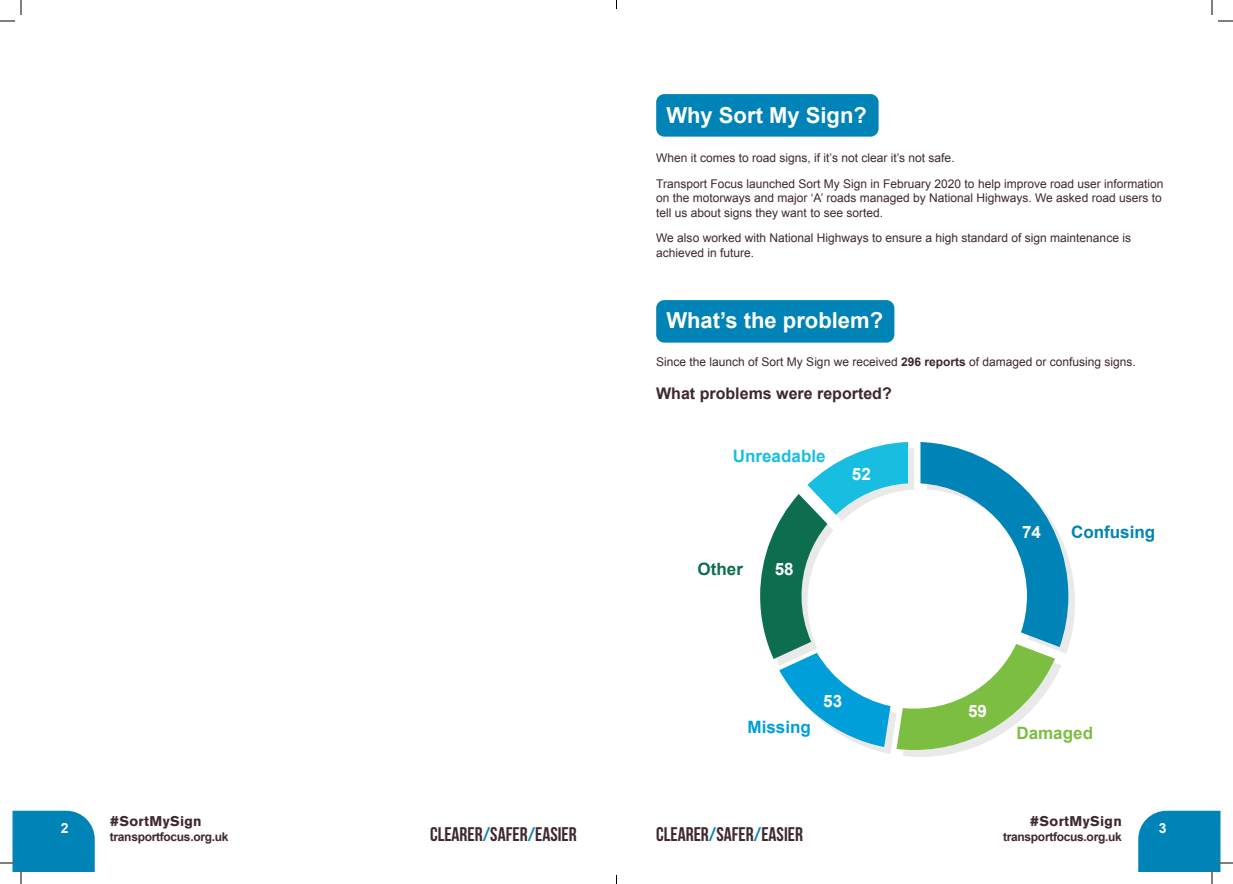
<style>
.page{position:relative;width:1233px;height:884px;background:#fff}
.page>*{position:absolute;margin:0;border:0;box-sizing:border-box;transform-origin:0 0}
.t1{font:700 22px "Arial";color:#fff}
.t2{font:19.7px "Bebas Neue";color:#3e2732}
.t3{font:700 17px "Arial";color:#18bee1}
.t4{font:700 17px "Arial";color:#fff}
.t5{font:700 17px "Arial";color:#0083b6}
.t6{font:700 17px "Arial";color:#009fda}
.t7{font:700 17px "Arial";color:#7cbe42}
.t8{font:700 17px "Arial";color:#0d6e4f}
.t9{font:700 16px "Arial";color:#3e2732}
.t10{font:700 14px "Akzidenz Grotesk BE";letter-spacing:.025em;color:#3e2732}
.t11{font:700 14px "Arial";color:#fff}
.t12{font:12px/14.4px "Arial";color:#3e2732}
.t13{font:700 12px "Arial";letter-spacing:-.025em;color:#3e2732}
.s1{color:#0083b6}
.s2{font-weight:700}
</style>
<div class="page">
<div style="left:766px;top:448px;width:308px;height:308px;background:#231f20;opacity:.1"></div>
<svg style="left:760px;top:442px;width:308px;height:308px"></svg>
<div style="left:656px;top:94px;width:222px;height:43px;background:#0083b6;border-radius:8px"></div>
<div style="left:656px;top:300px;width:238px;height:43px;background:#0083b6;border-radius:8px"></div>
<svg style="left:1218px;top:20px;width:15px;height:2px"></svg>
<svg style="left:0;top:0;width:22px;height:22px"></svg>
<svg style="left:0;top:811px;width:95px;height:73px"></svg>
<svg style="left:1211px;top:0;width:1px;height:15px"></svg>
<svg style="left:1138px;top:811px;width:95px;height:73px"></svg>
<p class="t11" style="left:61px;top:819px;width:9px">2</p>
<p class="t10" style="left:110px;top:813px;width:93px">#SortMySign</p>
<p class="t13" style="left:110px;top:829px;width:120px">transportfocus.org.uk</p>
<h2 class="t2" style="left:430px;top:823px;width:148px">CLEARER<span class="s1">/</span>SAFER<span class="s1">/</span>EASIER</h2>
<h1 class="t1" style="left:666px;top:101px;width:202px">Why Sort My Sign?</h1>
<p class="t12" style="left:656px;top:145px;width:509px;line-height:25.7px">When it comes to road signs, if it’s not clear it’s not safe.<br>Transport Focus launched Sort My Sign in February 2020 to help improve road user information</p>
<p class="t12" style="left:656px;top:191px;width:507px">on the motorways and major ‘A’ roads managed by National Highways. We asked road users to tell us about signs they want to see sorted.</p>
<p class="t12" style="left:656px;top:231px;width:476px">We also worked with National Highways to ensure a high standard of sign maintenance is achieved in future.</p>
<h1 class="t1" style="left:666px;top:306px;width:218px">What’s the problem?</h1>
<p class="t12" style="left:656px;top:354px;width:481px">Since the launch of Sort My Sign we received <span class="s2">296 reports</span> of damaged or confusing signs.</p>
<h3 class="t9" style="left:656px;top:383px;width:237px">What problems were reported?</h3>
<h3 class="t3" style="left:733px;top:445px;width:94px">Unreadable</h3>
<h3 class="t4" style="left:852px;top:463px;width:20px">52</h3>
<h3 class="t8" style="left:697px;top:557px;width:47px">Other</h3>
<h3 class="t4" style="left:774px;top:557px;width:20px">58</h3>
<h3 class="t4" style="left:823px;top:690px;width:20px">53</h3>
<h3 class="t4" style="left:1022px;top:521px;width:20px">74</h3>
<h3 class="t5" style="left:1071px;top:521px;width:86px">Confusing</h3>
<h3 class="t4" style="left:968px;top:700px;width:20px">59</h3>
<h3 class="t6" style="left:747px;top:715px;width:65px">Missing</h3>
<h3 class="t7" style="left:1016px;top:722px;width:78px">Damaged</h3>
<p class="t10" style="left:1030px;top:813px;width:93px">#SortMySign</p>
<h2 class="t2" style="left:656px;top:823px;width:148px">CLEARER<span class="s1">/</span>SAFER<span class="s1">/</span>EASIER</h2>
<p class="t11" style="left:1158px;top:819px;width:9px">3</p>
<p class="t13" style="left:1003px;top:829px;width:120px">transportfocus.org.uk</p>
</div>
